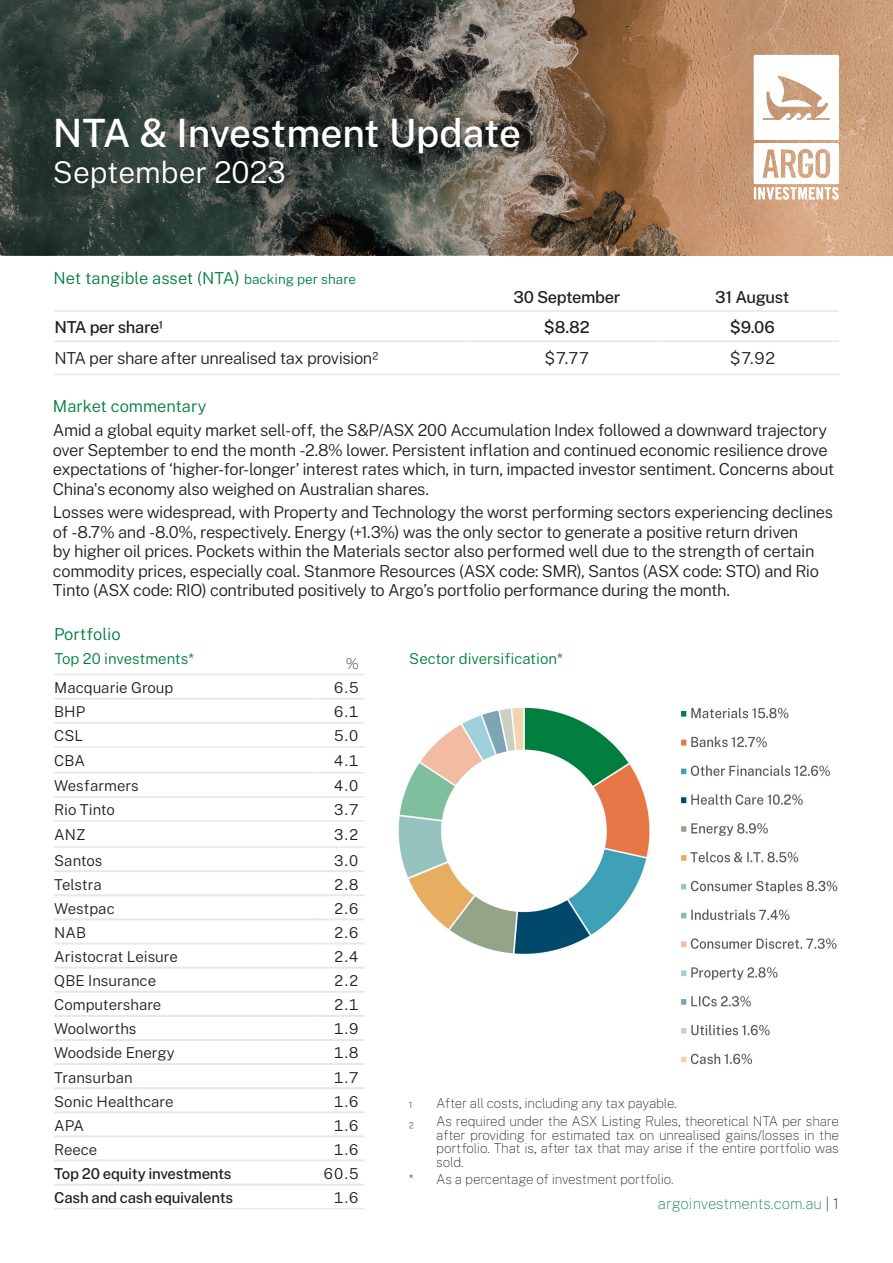
<style>
.page{position:relative;width:893px;height:1263px;background:#fff}
.page>*{position:absolute;margin:0;border:0;box-sizing:border-box;transform-origin:0 0}
.t1{font:500 39px "Public Sans";color:#fff}
.t2{font:300 30px "Public Sans";color:#fff}
.Body_text{font:300 16.5px/19.5px "Public Sans";letter-spacing:-.025em;color:#231f20}
.Heading_for_body_text{font:300 16.5px "Public Sans";color:#007e3e}
.Body_text-2{font:500 16.5px "Public Sans";letter-spacing:-.02em;color:#231f20}
.Table_text{font:300 15px "Public Sans";color:#231f20}
.Table_text_numbers{font:300 15px "Public Sans";color:#231f20}
.Body_text-3{font:500 15px "Public Sans";letter-spacing:-.02em;color:#231f20}
.t3{font:300 15px "Public Sans";color:#007e3e}
.t4{font:100 15px "Public Sans";color:#007e3e}
.Body_text-4{font:100 15px "Public Sans";color:#231f20}
.t5{font:100 13.5px/13.5px "Public Sans";letter-spacing:-.025em;color:#231f20;text-align:justify}
.s1{font-size:18px}
.s2{font-size:13.5px}
.s3{color:#231f20}
</style>
<div class="page">
<img style="left:702px;top:0;width:191px;height:255px">
<svg style="left:0;top:0;width:702px;height:255px;background:#524e42"></svg>
<img style="left:711px;top:27px;width:170px;height:201px">
<hr style="left:54px;top:310px;width:414px;height:2px;background:#e6e7e9">
<hr style="left:468px;top:310px;width:195px;height:2px;background:#e6e7e9">
<hr style="left:663px;top:310px;width:176px;height:2px;background:#e6e7e9">
<hr style="left:54px;top:341px;width:414px;height:1px;background:#e6e7e9">
<hr style="left:468px;top:341px;width:195px;height:1px;background:#e6e7e9">
<hr style="left:663px;top:341px;width:176px;height:1px;background:#e6e7e9">
<hr style="left:54px;top:374px;width:414px;height:1px;background:#e6e7e9">
<hr style="left:468px;top:374px;width:195px;height:1px;background:#e6e7e9">
<hr style="left:663px;top:374px;width:176px;height:1px;background:#e6e7e9">
<hr style="left:54px;top:674px;width:258px;height:1px;background:#e6e7e9">
<hr style="left:312px;top:674px;width:53px;height:1px;background:#e6e7e9">
<hr style="left:54px;top:698px;width:258px;height:1px;background:#e6e7e9">
<hr style="left:312px;top:698px;width:53px;height:1px;background:#e6e7e9">
<hr style="left:54px;top:722px;width:258px;height:1px;background:#e6e7e9">
<hr style="left:312px;top:722px;width:53px;height:1px;background:#e6e7e9">
<hr style="left:54px;top:746px;width:258px;height:2px;background:#e6e7e9">
<hr style="left:312px;top:746px;width:53px;height:2px;background:#e6e7e9">
<hr style="left:54px;top:772px;width:258px;height:1px;background:#e6e7e9">
<hr style="left:312px;top:772px;width:53px;height:1px;background:#e6e7e9">
<hr style="left:54px;top:796px;width:258px;height:2px;background:#e6e7e9">
<hr style="left:312px;top:796px;width:53px;height:2px;background:#e6e7e9">
<hr style="left:54px;top:820px;width:258px;height:2px;background:#e6e7e9">
<hr style="left:312px;top:820px;width:53px;height:2px;background:#e6e7e9">
<hr style="left:54px;top:846px;width:258px;height:2px;background:#e6e7e9">
<hr style="left:312px;top:846px;width:53px;height:2px;background:#e6e7e9">
<hr style="left:54px;top:870px;width:258px;height:2px;background:#e6e7e9">
<hr style="left:312px;top:870px;width:53px;height:2px;background:#e6e7e9">
<hr style="left:54px;top:894px;width:258px;height:2px;background:#e6e7e9">
<hr style="left:312px;top:894px;width:53px;height:2px;background:#e6e7e9">
<hr style="left:54px;top:918px;width:258px;height:2px;background:#e6e7e9">
<hr style="left:54px;top:942px;width:258px;height:2px;background:#e6e7e9">
<hr style="left:54px;top:967px;width:258px;height:1px;background:#e6e7e9">
<hr style="left:54px;top:991px;width:258px;height:2px;background:#e6e7e9">
<hr style="left:54px;top:1015px;width:258px;height:2px;background:#e6e7e9">
<hr style="left:54px;top:1039px;width:258px;height:2px;background:#e6e7e9">
<hr style="left:54px;top:1063px;width:258px;height:2px;background:#e6e7e9">
<hr style="left:54px;top:1087px;width:258px;height:2px;background:#e6e7e9">
<hr style="left:54px;top:1111px;width:258px;height:2px;background:#e6e7e9">
<hr style="left:54px;top:1135px;width:258px;height:2px;background:#e6e7e9">
<hr style="left:54px;top:1159px;width:258px;height:2px;background:#e6e7e9">
<hr style="left:312px;top:918px;width:53px;height:2px;background:#e6e7e9">
<hr style="left:312px;top:942px;width:53px;height:2px;background:#e6e7e9">
<hr style="left:312px;top:967px;width:53px;height:1px;background:#e6e7e9">
<hr style="left:312px;top:991px;width:53px;height:2px;background:#e6e7e9">
<hr style="left:312px;top:1015px;width:53px;height:2px;background:#e6e7e9">
<hr style="left:312px;top:1039px;width:53px;height:2px;background:#e6e7e9">
<hr style="left:312px;top:1063px;width:53px;height:2px;background:#e6e7e9">
<hr style="left:312px;top:1087px;width:53px;height:2px;background:#e6e7e9">
<hr style="left:312px;top:1111px;width:53px;height:2px;background:#e6e7e9">
<hr style="left:312px;top:1135px;width:53px;height:2px;background:#e6e7e9">
<hr style="left:312px;top:1159px;width:53px;height:2px;background:#e6e7e9">
<hr style="left:54px;top:1183px;width:258px;height:2px;background:#e6e7e9">
<hr style="left:312px;top:1183px;width:53px;height:2px;background:#e6e7e9">
<hr style="left:54px;top:1208px;width:258px;height:1px;background:#e6e7e9">
<hr style="left:312px;top:1208px;width:53px;height:1px;background:#e6e7e9">
<img style="left:680px;top:707px;width:158px;height:358px">
<img style="left:398px;top:707px;width:252px;height:247px">
<p class="t1" style="left:53px;top:104px;width:470px">NTA &amp; Investment Update</p>
<p class="t2" style="left:53px;top:150px;width:234px">September 2023</p>
<p class="Heading_for_body_text" style="left:54px;top:266px;width:304px">Net tangible asset (NTA<span class="s1">)</span> <span class="s2">backing per share</span></p>
<p class="Body_text-2" style="left:513px;top:285px;width:108px">30 September</p>
<p class="Body_text-2" style="left:715px;top:285px;width:76px">31 August</p>
<p class="Body_text-2" style="left:54px;top:315px;width:110px">NTA per share1</p>
<p class="Body_text-2" style="left:544px;top:315px;width:47px">$8.82</p>
<p class="Body_text-2" style="left:730px;top:315px;width:46px">$9.06</p>
<p class="Body_text" style="left:54px;top:348px;width:325px">NTA per share after unrealised tax provision2</p>
<p class="Body_text" style="left:545px;top:348px;width:46px">$7.77</p>
<p class="Body_text" style="left:730px;top:348px;width:47px">$7.92</p>
<p class="Heading_for_body_text" style="left:53px;top:394px;width:155px">Market commentary</p>
<p class="Body_text" style="left:53px;top:419px;width:783px">Amid a global equity market sell-off, the S&amp;P/ASX 200 Accumulation Index followed a downward trajectory over September to end the month -2.8% lower. Persistent inflation and continued economic resilience drove expectations of ‘higher-for-longer’ interest rates which, in turn, impacted investor sentiment. Concerns about China's economy also weighed on Australian shares.</p>
<p class="Body_text" style="left:53px;top:502px;width:782px">Losses were widespread, with Property and Technology the worst performing sectors experiencing declines of -8.7% and -8.0%, respectively. Energy (+1.3%) was the only sector to generate a positive return driven<br>by higher oil prices. Pockets within the Materials sector also performed well due to the strength of certain commodity prices, especially coal. Stanmore Resources (ASX code: SMR), Santos (ASX code: STO) and Rio Tinto (ASX code: RIO) contributed positively to Argo’s portfolio performance during the month.</p>
<p class="Heading_for_body_text" style="left:54px;top:622px;width:68px">Portfolio</p>
<p class="t3" style="left:54px;top:648px;width:141px">Top 20 investments*</p>
<p class="Body_text-4" style="left:346px;top:653px;width:15px">%</p>
<p class="Table_text" style="left:54px;top:677px;width:121px">Macquarie Group</p>
<p class="Table_text_numbers" style="left:333px;top:677px;width:27px">6.5</p>
<p class="Table_text" style="left:54px;top:701px;width:33px">BHP</p>
<p class="Table_text_numbers" style="left:333px;top:701px;width:27px">6.1</p>
<p class="Table_text" style="left:54px;top:725px;width:30px">CSL</p>
<p class="Table_text_numbers" style="left:333px;top:725px;width:27px">5.0</p>
<p class="Table_text" style="left:54px;top:750px;width:32px">CBA</p>
<p class="Table_text_numbers" style="left:333px;top:750px;width:27px">4.1</p>
<p class="Table_text" style="left:54px;top:775px;width:86px">Wesfarmers</p>
<p class="Table_text_numbers" style="left:333px;top:775px;width:27px">4.0</p>
<p class="Table_text" style="left:54px;top:799px;width:62px">Rio Tinto</p>
<p class="Table_text_numbers" style="left:333px;top:799px;width:27px">3.7</p>
<p class="Table_text" style="left:54px;top:824px;width:33px">ANZ</p>
<p class="Table_text_numbers" style="left:333px;top:824px;width:27px">3.2</p>
<p class="Table_text" style="left:54px;top:849px;width:50px">Santos</p>
<p class="Table_text_numbers" style="left:333px;top:849px;width:27px">3.0</p>
<p class="Table_text" style="left:54px;top:873px;width:49px">Telstra</p>
<p class="Table_text_numbers" style="left:333px;top:873px;width:27px">2.8</p>
<p class="Table_text" style="left:54px;top:897px;width:62px">Westpac</p>
<p class="Table_text_numbers" style="left:333px;top:897px;width:27px">2.6</p>
<p class="Table_text" style="left:54px;top:921px;width:33px">NAB</p>
<p class="Table_text_numbers" style="left:333px;top:921px;width:27px">2.6</p>
<p class="Table_text" style="left:54px;top:946px;width:125px">Aristocrat Leisure</p>
<p class="Table_text_numbers" style="left:333px;top:946px;width:27px">2.4</p>
<p class="Table_text" style="left:54px;top:970px;width:103px">QBE Insurance</p>
<p class="Table_text_numbers" style="left:333px;top:970px;width:27px">2.2</p>
<p class="Table_text" style="left:54px;top:994px;width:109px">Computershare</p>
<p class="Table_text_numbers" style="left:333px;top:994px;width:27px">2.1</p>
<p class="Table_text" style="left:54px;top:1018px;width:84px">Woolworths</p>
<p class="Table_text_numbers" style="left:333px;top:1018px;width:27px">1.9</p>
<p class="Table_text" style="left:54px;top:1042px;width:122px">Woodside Energy</p>
<p class="Table_text_numbers" style="left:333px;top:1042px;width:27px">1.8</p>
<p class="Table_text" style="left:54px;top:1066px;width:80px">Transurban</p>
<p class="Table_text_numbers" style="left:333px;top:1066px;width:27px">1.7</p>
<p class="Table_text" style="left:54px;top:1090px;width:121px">Sonic Healthcare</p>
<p class="Table_text_numbers" style="left:333px;top:1090px;width:27px">1.6</p>
<p class="Table_text" style="left:54px;top:1114px;width:31px">APA</p>
<p class="Table_text_numbers" style="left:333px;top:1114px;width:27px">1.6</p>
<p class="Table_text" style="left:54px;top:1138px;width:45px">Reece</p>
<p class="Table_text_numbers" style="left:333px;top:1138px;width:27px">1.6</p>
<p class="Body_text-3" style="left:54px;top:1163px;width:179px">Top 20 equity investments</p>
<p class="Table_text_numbers" style="left:323px;top:1163px;width:37px">60.5</p>
<p class="Body_text-3" style="left:54px;top:1187px;width:180px">Cash and cash equivalents</p>
<p class="Table_text_numbers" style="left:333px;top:1187px;width:27px">1.6</p>
<p class="t3" style="left:409px;top:648px;width:155px">Sector diversification*</p>
<p class="t5" style="left:436px;top:1096px;width:242px">After all costs, including any tax payable.</p>
<p class="t5" style="left:436px;top:1113px;width:404px">As required under the ASX Listing Rules, theoretical NTA per share after providing for estimated tax on unrealised gains/losses in the portfolio. That is, after tax that may arise if the entire portfolio was sold.</p>
<p class="t5" style="left:409px;top:1172px;width:266px">* As a percentage of investment portfolio.</p>
<p class="t4" style="left:658px;top:1192px;width:183px">argoinvestments.com.au <span class="s3">| 1</span></p>
</div>
